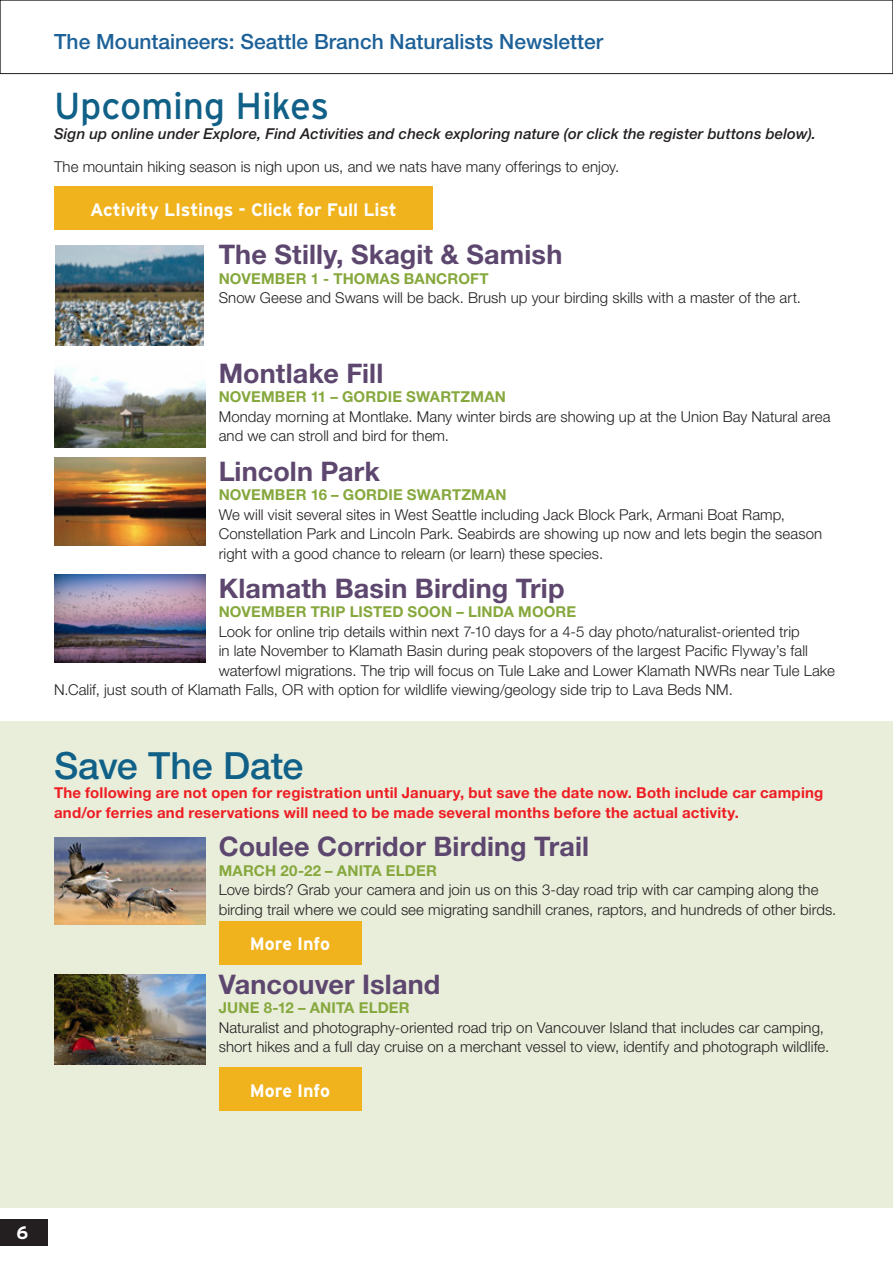
<style>
.page{position:relative;width:893px;height:1263px;background:#fff}
.page>*{position:absolute;margin:0;border:0;box-sizing:border-box;transform-origin:0 0}
.Head_1{font:37.5px "Interstate";letter-spacing:-.005em;color:#106087}
.Head_1-2{font:500 37.5px "Helvetica Neue LT Std";letter-spacing:-.005em;color:#106087}
.Head_2{font:700 27px "Helvetica Neue LT Std";letter-spacing:.005em;color:#5d476f}
.t1{font:500 21px "Helvetica Neue LT Std";color:#1d6198}
.Body{font:700 18px "Interstate";letter-spacing:-.01em;color:#fff}
.Body-2{font:300 15px/19.5px "Helvetica Neue LT Std";letter-spacing:.005em;color:#231f20}
.Body-3{font:700 15px/19.5px "Helvetica Neue LT Std";letter-spacing:.015em;color:#ee1d23}
.Head_3{font:700 15px "Helvetica Neue LT Std";letter-spacing:.01em;color:#86a83d}
.Body-4{font:italic 500 15px "Helvetica Neue LT Std";letter-spacing:.01em;color:#231f20}
</style>
<div class="page">
<div style="left:0;top:0;width:893px;height:74px;background:#fff;border:1px solid #231f20"></div>
<div style="left:0;top:722px;width:893px;height:486px;background:#e9eedb"></div>
<div style="left:0;top:1219px;width:47px;height:26px;background:#231f20"></div>
<img style="left:55px;top:245px;width:149px;height:101px">
<img style="left:54px;top:368px;width:151px;height:80px">
<img style="left:54px;top:458px;width:151px;height:87px">
<img style="left:54px;top:575px;width:151px;height:87px">
<div style="left:54px;top:187px;width:379px;height:43px;background:#f1b31d"></div>
<img style="left:54px;top:837px;width:151px;height:88px">
<div style="left:219px;top:921px;width:142px;height:44px;background:#f1b31d"></div>
<img style="left:54px;top:975px;width:151px;height:89px">
<div style="left:219px;top:1068px;width:142px;height:43px;background:#f1b31d"></div>
<h3 class="t1" style="left:54px;top:29px;width:550px">The Mountaineers: Seattle Branch Naturalists Newsletter</h3>
<p class="Head_1" style="left:54px;top:83px;width:277px">Upcoming Hikes</p>
<p class="Body-4" style="left:54px;top:125px;width:764px">Sign up online under Explore, Find Activities and check exploring nature (or click the register buttons below).</p>
<p class="Body-2" style="left:54px;top:156px;width:567px">The mountain hiking season is nigh upon us, and we nats have many offerings to enjoy.</p>
<p class="Body" style="left:90px;top:198px;width:308px">Activity LIstings - Click for Full List</p>
<p class="Head_2" style="left:219px;top:238px;width:345px">The Stilly, Skagit &amp; Samish</p>
<p class="Head_3" style="left:219px;top:269px;width:271px">NOVEMBER 1 - THOMAS BANCROFT</p>
<p class="Body-2" style="left:219px;top:288px;width:584px">Snow Geese and Swans will be back. Brush up your birding skills with a master of the art.</p>
<p class="Head_2" style="left:219px;top:357px;width:166px">Montlake Fill</p>
<p class="Head_3" style="left:219px;top:388px;width:289px">NOVEMBER 11 – GORDIE SWARTZMAN</p>
<p class="Body-2" style="left:219px;top:406px;width:613px">Monday morning at Montlake. Many winter birds are showing up at the Union Bay Natural area and we can stroll and bird for them.</p>
<p class="Head_2" style="left:219px;top:454px;width:163px">Lincoln Park</p>
<p class="Head_3" style="left:219px;top:485px;width:290px">NOVEMBER 16 – GORDIE SWARTZMAN</p>
<p class="Body-2" style="left:219px;top:504px;width:605px">We will visit several sites in West Seattle including Jack Block Park, Armani Boat Ramp,<br>Constellation Park and Lincoln Park. Seabirds are showing up now and lets begin the season right with a good chance to relearn (or learn) these species.</p>
<p class="Head_2" style="left:219px;top:571px;width:347px">Klamath Basin Birding Trip</p>
<p class="Head_3" style="left:219px;top:603px;width:359px">NOVEMBER TRIP LISTED SOON – LINDA MOORE</p>
<p class="Body-2" style="left:219px;top:621px;width:583px">Look for online trip details within next 7-10 days for a 4-5 day photo/naturalist-oriented trip</p>
<p class="Body-2" style="left:219px;top:641px;width:591px">in late November to Klamath Basin during peak stopovers of the largest Pacific Flyway’s fall</p>
<p class="Body-2" style="left:219px;top:660px;width:618px">waterfowl migrations. The trip will focus on Tule Lake and Lower Klamath NWRs near Tule Lake</p>
<p class="Body-2" style="left:54px;top:680px;width:680px">N.Calif, just south of Klamath Falls, OR with option for wildlife viewing/geology side trip to Lava Beds NM.</p>
<p class="Head_1-2" style="left:54px;top:743px;width:251px">Save The Date</p>
<p class="Body-3" style="left:54px;top:783px;width:771px">The following are not open for registration until January, but save the date now. Both include car camping and/or ferries and reservations will need to be made several months before the actual activity.</p>
<p class="Head_2" style="left:219px;top:830px;width:372px">Coulee Corridor Birding Trail</p>
<p class="Head_3" style="left:219px;top:861px;width:220px">MARCH 20-22 – ANITA ELDER</p>
<p class="Body-2" style="left:219px;top:880px;width:619px">Love birds? Grab your camera and join us on this 3-day road trip with car camping along the birding trail where we could see migrating sandhill cranes, raptors, and hundreds of other birds.</p>
<p class="Body" style="left:250px;top:933px;width:82px">More Info</p>
<p class="Head_2" style="left:219px;top:967px;width:223px">Vancouver Island</p>
<p class="Head_3" style="left:219px;top:999px;width:193px">JUNE 8-12 – ANITA ELDER</p>
<p class="Body-2" style="left:219px;top:1017px;width:612px">Naturalist and photography-oriented road trip on Vancouver Island that includes car camping, short hikes and a full day cruise on a merchant vessel to view, identify and photograph wildlife.</p>
<p class="Body" style="left:250px;top:1079px;width:82px">More Info</p>
<p class="Body" style="left:17px;top:1222px;width:13px">6</p>
</div>
